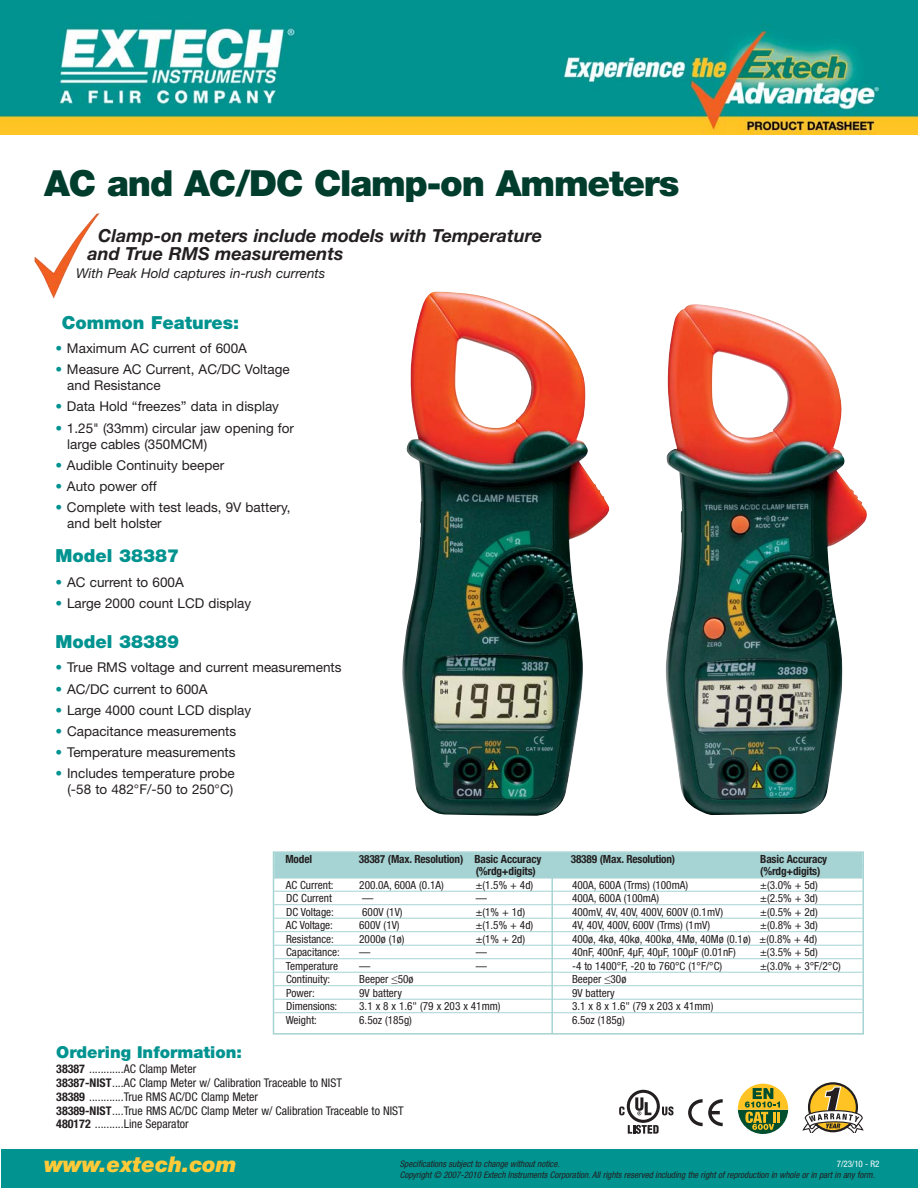
<style>
.page{position:relative;width:918px;height:1188px;background:#fff}
.page>*{position:absolute;margin:0;border:0;box-sizing:border-box;transform-origin:0 0}
.t1{font:900 36px "Helvetica Neue LT";letter-spacing:-.035em;color:#003d2c}
.t2{font:italic 900 21.75px "Helvetica Neue LT";color:#ffca38}
.t3{font:italic 700 18px/18px "Helvetica Neue LT";color:#231f20}
.t4{font:900 18px "Helvetica Neue LT";color:#009390}
.t5{font:900 16.5px "Helvetica Neue LT";color:#009390}
.t6{font:13.5px/16.2px "Helvetica Neue LT";color:#231f20}
.t7{font:italic 13.5px "Helvetica Neue LT";color:#231f20}
.t8{font:condensed 12px/13.8px "Helvetica Neue LT";color:#231f20}
.t9{font:condensed 11.25px "Helvetica Neue LT";color:#231f20}
.t10{font:700 condensed 11.25px "Helvetica Neue LT";letter-spacing:-.015em;color:#231f20}
.t11{font:italic condensed 9px "Helvetica Neue LT";color:#231f20}
.t12{font:condensed 9px "Helvetica Neue LT";color:#fff}
.s1{color:#009390}
.s2{font-weight:700}
</style>
<div class="page">
<div style="left:1px;top:1149px;width:917px;height:39px;background:#009390"></div>
<svg style="left:802px;top:1082px;width:62px;height:51px"></svg>
<svg style="left:688px;top:1099px;width:35px;height:27px"></svg>
<img style="left:34px;top:213px;width:66px;height:86px">
<div style="left:273px;top:851px;width:591px;height:184px;border:2px solid #a6d3d3"></div>
<div style="left:274px;top:853px;width:588px;height:13px;background:#a6d3d3"></div>
<div style="left:274px;top:865px;width:588px;height:13px;background:#a6d3d3"></div>
<hr style="left:274px;top:891px;width:588px;height:1px;background:#a6d3d3">
<hr style="left:274px;top:904px;width:588px;height:1px;background:#a6d3d3">
<hr style="left:274px;top:918px;width:588px;height:1px;background:#a6d3d3">
<hr style="left:274px;top:931px;width:588px;height:1px;background:#a6d3d3">
<hr style="left:274px;top:945px;width:588px;height:1px;background:#a6d3d3">
<hr style="left:274px;top:958px;width:588px;height:1px;background:#a6d3d3">
<hr style="left:274px;top:972px;width:588px;height:1px;background:#a6d3d3">
<hr style="left:274px;top:985px;width:588px;height:1px;background:#a6d3d3">
<hr style="left:274px;top:999px;width:588px;height:1px;background:#a6d3d3">
<hr style="left:274px;top:1012px;width:588px;height:1px;background:#a6d3d3">
<svg style="left:738px;top:1084px;width:51px;height:50px"></svg>
<img style="left:0;top:0;width:918px;height:135px">
<img style="left:402px;top:291px;width:208px;height:525px">
<img style="left:666px;top:304px;width:201px;height:511px">
<svg style="left:619px;top:1090px;width:55px;height:44px"></svg>
<hr style="left:551px;top:874px;width:2px;height:160px;background:#a6d3d3">
<h1 class="t1" style="left:44px;top:170px;width:637px">AC and AC/DC Clamp-on Ammeters</h1>
<h3 class="t3" style="left:87px;top:229px;width:456px;text-indent:11px">Clamp-on meters include models with Temperature and True RMS measurements</h3>
<p class="t7" style="left:76px;top:269px;width:251px">With Peak Hold captures in-rush currents</p>
<h3 class="t4" style="left:62px;top:316px;width:179px">Common Features:</h3>
<p class="t6" style="left:55px;top:342px;width:193px"><span class="s1">•</span> Maximum AC current of 600A</p>
<p class="t6" style="left:67px;top:363px;width:224px;text-indent:-12px"><span class="s1">•</span> Measure AC Current, AC/DC Voltage and Resistance</p>
<p class="t6" style="left:55px;top:400px;width:225px"><span class="s1">•</span> Data Hold “freezes” data in display</p>
<p class="t6" style="left:67px;top:421px;width:228px;text-indent:-12px"><span class="s1">•</span> 1.25" (33mm) circular jaw opening for large cables (350MCM)</p>
<p class="t6" style="left:55px;top:458px;width:170px"><span class="s1">•</span> Audible Continuity beeper</p>
<p class="t6" style="left:55px;top:479px;width:103px"><span class="s1">•</span> Auto power off</p>
<p class="t6" style="left:67px;top:500px;width:225px;text-indent:-12px"><span class="s1">•</span> Complete with test leads, 9V battery, and belt holster</p>
<h3 class="t4" style="left:56px;top:550px;width:125px">Model 38387</h3>
<p class="t6" style="left:56px;top:575px;width:130px"><span class="s1">•</span> AC current to 600A</p>
<p class="t6" style="left:56px;top:596px;width:197px"><span class="s1">•</span> Large 2000 count LCD display</p>
<h3 class="t4" style="left:56px;top:635px;width:125px">Model 38389</h3>
<p class="t6" style="left:56px;top:661px;width:288px"><span class="s1">•</span> True RMS voltage and current measurements</p>
<p class="t6" style="left:56px;top:682px;width:154px"><span class="s1">•</span> AC/DC current to 600A</p>
<p class="t6" style="left:56px;top:703px;width:197px"><span class="s1">•</span> Large 4000 count LCD display</p>
<p class="t6" style="left:56px;top:724px;width:182px"><span class="s1">•</span> Capacitance measurements</p>
<p class="t6" style="left:56px;top:745px;width:182px"><span class="s1">•</span> Temperature measurements</p>
<p class="t6" style="left:56px;top:766px;width:181px;text-align:right"><span class="s1">•</span> Includes temperature probe (-58 to 482°F/-50 to 250°C)</p>
<p class="t10" style="left:285px;top:855px;width:28px">Model</p>
<p class="t10" style="left:359px;top:855px;width:184px">38387 (Max. Resolution) Basic Accuracy</p>
<p class="t10" style="left:571px;top:855px;width:106px">38389 (Max. Resolution)</p>
<p class="t10" style="left:760px;top:855px;width:68px">Basic Accuracy</p>
<p class="t10" style="left:476px;top:867px;width:62px">(%rdg+digits)</p>
<p class="t10" style="left:760px;top:867px;width:62px">(%rdg+digits)</p>
<p class="t9" style="left:286px;top:881px;width:49px">AC Current:</p>
<p class="t9" style="left:359px;top:881px;width:86px">200.0A, 600A (0.1A)</p>
<p class="t9" style="left:476px;top:881px;width:59px">±(1.5% + 4d)</p>
<p class="t9" style="left:572px;top:881px;width:118px">400A, 600A (Trms) (100mA)</p>
<p class="t9" style="left:760px;top:881px;width:59px">±(3.0% + 5d)</p>
<p class="t9" style="left:286px;top:894px;width:47px">DC Current</p>
<p class="t9" style="left:362px;top:894px;width:13px">—</p>
<p class="t9" style="left:476px;top:894px;width:13px">—</p>
<p class="t9" style="left:572px;top:894px;width:89px">400A, 600A (100mA)</p>
<p class="t9" style="left:760px;top:894px;width:59px">±(2.5% + 3d)</p>
<p class="t9" style="left:286px;top:908px;width:49px">DC Voltage:</p>
<p class="t9" style="left:362px;top:908px;width:42px">600V (1V)</p>
<p class="t9" style="left:476px;top:908px;width:51px">±(1% + 1d)</p>
<p class="t9" style="left:572px;top:908px;width:153px">400mV, 4V, 40V, 400V, 600V (0.1mV)</p>
<p class="t9" style="left:760px;top:908px;width:59px">±(0.5% + 2d)</p>
<p class="t9" style="left:286px;top:921px;width:49px">AC Voltage:</p>
<p class="t9" style="left:359px;top:921px;width:42px">600V (1V)</p>
<p class="t9" style="left:476px;top:921px;width:59px">±(1.5% + 4d)</p>
<p class="t9" style="left:572px;top:921px;width:139px">4V, 40V, 400V, 600V (Trms) (1mV)</p>
<p class="t9" style="left:760px;top:921px;width:59px">±(0.8% + 3d)</p>
<p class="t9" style="left:286px;top:935px;width:49px">Resistance:</p>
<p class="t9" style="left:359px;top:935px;width:47px">2000ø (1ø)</p>
<p class="t9" style="left:476px;top:935px;width:51px">±(1% + 2d)</p>
<p class="t9" style="left:572px;top:935px;width:247px">400ø, 4kø, 40kø, 400kø, 4Mø, 40Mø (0.1ø) ±(0.8% + 4d)</p>
<p class="t9" style="left:286px;top:948px;width:55px">Capacitance:</p>
<p class="t9" style="left:359px;top:948px;width:13px">—</p>
<p class="t9" style="left:476px;top:948px;width:13px">—</p>
<p class="t9" style="left:572px;top:948px;width:165px">40nF, 400nF, 4μF, 40μF, 100μF (0.01nF)</p>
<p class="t9" style="left:760px;top:948px;width:59px">±(3.5% + 5d)</p>
<p class="t9" style="left:286px;top:962px;width:54px">Temperature</p>
<p class="t9" style="left:359px;top:962px;width:13px">—</p>
<p class="t9" style="left:476px;top:962px;width:13px">—</p>
<p class="t9" style="left:572px;top:962px;width:152px">-4 to 1400°F, -20 to 760°C (1°F/°C)</p>
<p class="t9" style="left:760px;top:962px;width:82px">±(3.0% + 3°F/2°C)</p>
<p class="t9" style="left:286px;top:975px;width:46px">Continuity:</p>
<p class="t9" style="left:359px;top:975px;width:56px">Beeper ≤50ø</p>
<p class="t9" style="left:572px;top:975px;width:56px">Beeper ≤30ø</p>
<p class="t9" style="left:286px;top:989px;width:30px">Power:</p>
<p class="t9" style="left:359px;top:989px;width:44px">9V battery</p>
<p class="t9" style="left:572px;top:989px;width:44px">9V battery</p>
<p class="t9" style="left:286px;top:1002px;width:53px">Dimensions:</p>
<p class="t9" style="left:359px;top:1002px;width:143px">3.1 x 8 x 1.6" (79 x 203 x 41mm)</p>
<p class="t9" style="left:572px;top:1002px;width:143px">3.1 x 8 x 1.6" (79 x 203 x 41mm)</p>
<p class="t9" style="left:286px;top:1016px;width:33px">Weight:</p>
<p class="t9" style="left:359px;top:1016px;width:54px">6.5oz (185g)</p>
<p class="t9" style="left:572px;top:1016px;width:54px">6.5oz (185g)</p>
<h3 class="t5" style="left:56px;top:1046px;width:187px">Ordering Information:</h3>
<p class="t8" style="left:56px;top:1063px;width:349px"><span class="s2">38387</span> ............AC Clamp Meter<br><span class="s2">38387-NIST</span>....AC Clamp Meter w/ Calibration Traceable to NIST<br><span class="s2">38389</span> ............True RMS AC/DC Clamp Meter<br><span class="s2">38389-NIST</span>....True RMS AC/DC Clamp Meter w/ Calibration Traceable to NIST <span class="s2">480172</span> ..........Line Separator</p>
<p class="t11" style="left:400px;top:1161px;width:161px">Specifications subject to change without notice.</p>
<h2 class="t2" style="left:44px;top:1156px;width:194px">www.extech.com</h2>
<p class="t12" style="left:837px;top:1161px;width:44px">7/23/10 - R2</p>
<p class="t11" style="left:400px;top:1171px;width:477px">Copyright © 2007-2010 Extech Instruments Corporation. All rights reserved including the right of reproduction in whole or in part in any form.</p>
</div>
